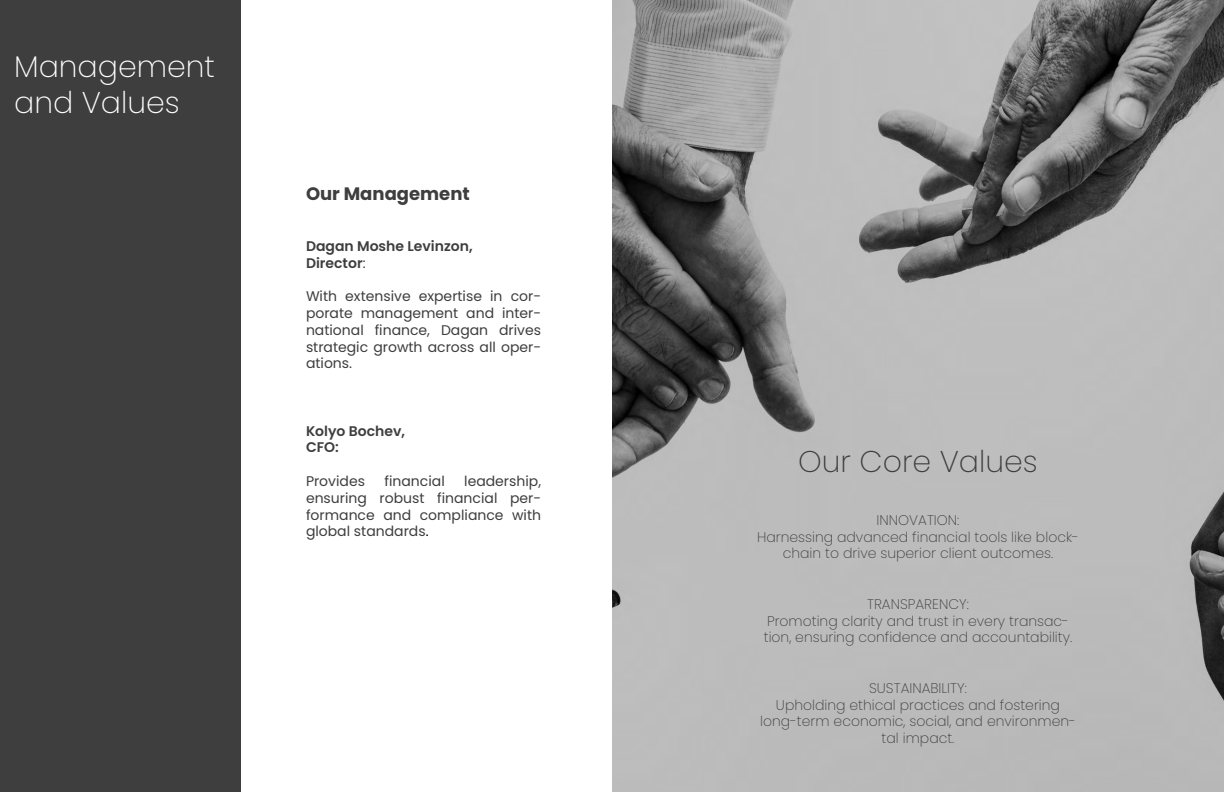
<style>
.page{position:relative;width:1224px;height:792px;background:#fff}
.page>*{position:absolute;margin:0;border:0;box-sizing:border-box;transform-origin:0 0}
.t1{font:200 30px/36px "Poppins";color:#fff}
.t2{font:200 30px "Poppins";color:#3e3e3e}
.t3{font:700 18px "Poppins";color:#3e3e3e}
.t4{font:200 14px/16.8px "Poppins";color:#3e3e3e;text-align:center}
.t5{font:14px/16.8px "Poppins";color:#3e3e3e;text-align:justify}
.t6{font:600 14px/16.8px "Poppins";color:#3e3e3e}
.s1{font-weight:400}
.s2{color:#000}
</style>
<div class="page">
<img style="left:612px;top:0;width:612px;height:792px">
<div style="left:0;top:0;width:241px;height:792px;background:#3e3e3e"></div>
<h1 class="t1" style="left:14px;top:49px;width:202px">Management and Values</h1>
<p class="t3" style="left:306px;top:184px;width:165px">Our Management</p>
<p class="t6" style="left:306px;top:238px;width:168px">Dagan Moshe Levinzon,<br>Director<span class="s1">:</span></p>
<p class="t5" style="left:306px;top:288px;width:237px">With extensive expertise in cor&shy;porate management and inter&shy;national finance, Dagan drives strategic growth across all oper&shy;ations.</p>
<p class="t6" style="left:306px;top:422px;width:101px">Kolyo Bochev,<br>CFO:</p>
<p class="t5" style="left:306px;top:473px;width:61px">Provides</p>
<p class="t5" style="left:384px;top:473px;width:62px">financial</p>
<p class="t5" style="left:306px;top:473px;width:237px;text-indent:158px">leadership, ensuring robust financial per&shy;formance and compliance with global standards<span class="s2">.</span></p>
<h1 class="t2" style="left:798px;top:444px;width:241px">Our Core Values</h1>
<p class="t4" style="left:757px;top:512px;width:323px">INNOVATION:<br>Harnessing advanced financial tools like block&shy;chain to drive superior client outcomes.</p>
<p class="t4" style="left:764px;top:596px;width:310px">TRANSPARENCY:<br>Promoting clarity and trust in every transac&shy;tion, ensuring confidence and accountability.</p>
<p class="t4" style="left:760px;top:680px;width:317px">SUSTAINABILITY:<br>Upholding ethical practices and fostering long-term economic, social, and environmen&shy;tal impact.</p>
</div>
